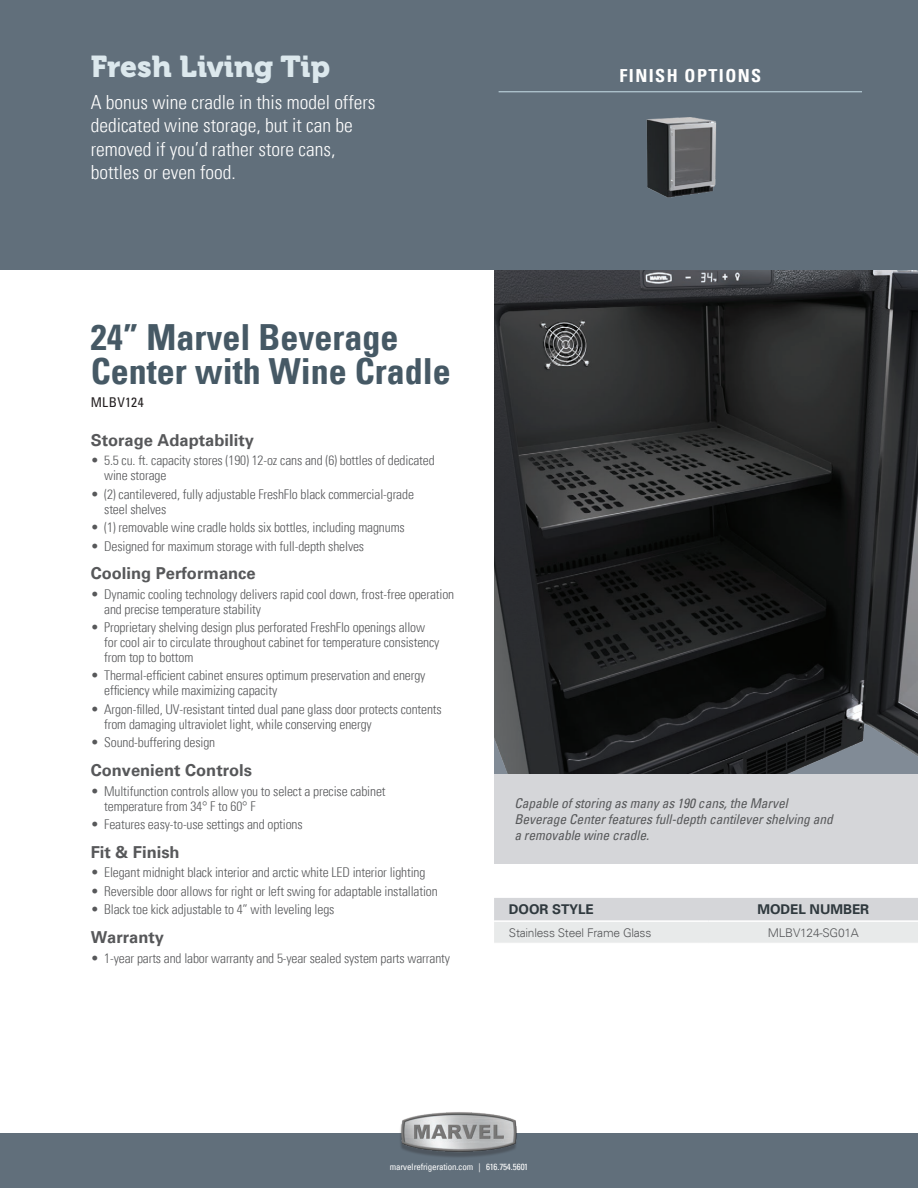
<style>
.page{position:relative;width:918px;height:1188px;background:#fff}
.page>*{position:absolute;margin:0;border:0;box-sizing:border-box;transform-origin:0 0}
.t1{font:700 condensed 36px/34.5px "Univers";color:#465965}
.t2{font:30px "Museo 900";color:#dce8ed}
.t3{font:300 condensed 19.5px/23.4px "Univers";color:#fff}
.t4{font:700 condensed 18px "Univers";letter-spacing:.08em;color:#fff}
.t5{font:700 16.5px "Univers";color:#57585a}
.t6{font:300 condensed 13.5px/15px "Univers";letter-spacing:-.01em;color:#57585a}
.t7{font:italic condensed 13.5px/16.2px "Univers";letter-spacing:-.005em;color:#57585a}
.t8{font:700 13.5px "Univers";letter-spacing:-.005em;color:#2f393e}
.t9{font:condensed 13.5px "Univers";letter-spacing:.025em;color:#231f20}
.t10{font:300 12px "Univers";letter-spacing:-.02em;color:#57585a}
.t11{font:condensed 9px "Univers";letter-spacing:-.02em;color:#fff}
</style>
<div class="page">
<div style="left:0;top:0;width:918px;height:270px;background:#616f7b"></div>
<div style="left:0;top:1133px;width:918px;height:55px;background:#616f7b"></div>
<img style="left:494px;top:270px;width:424px;height:504px">
<img style="left:400px;top:1112px;width:117px;height:45px">
<div style="left:494px;top:774px;width:424px;height:90px;background:#d5d6d9"></div>
<svg style="left:494px;top:898px;width:424px;height:45px;background:#dedfe1"></svg>
<hr style="left:494px;top:920px;width:215px;height:2px;background:#fff">
<hr style="left:709px;top:920px;width:209px;height:2px;background:#fff">
<hr style="left:499px;top:91px;width:363px;height:1px;background:#bdd3dd">
<img style="left:646px;top:117px;width:71px;height:81px">
<h2 class="t2" style="left:91px;top:49px;width:241px">Fresh Living Tip</h2>
<h3 class="t3" style="left:91px;top:92px;width:286px">A bonus wine cradle in this model offers dedicated wine storage, but it can be removed if you’d rather store cans, bottles or even food.</h3>
<h3 class="t4" style="left:620px;top:68px;width:143px">FINISH OPTIONS</h3>
<h1 class="t1" style="left:91px;top:323px;width:362px">24” Marvel Beverage<br>Center with Wine Cradle</h1>
<p class="t9" style="left:91px;top:397px;width:55px">MLBV124</p>
<p class="t5" style="left:91px;top:433px;width:165px">Storage Adaptability</p>
<p class="t6" style="left:104px;top:454px;width:332px;text-indent:-13px">• 5.5 cu. ft. capacity stores (190) 12-oz cans and (6) bottles of dedicated wine storage</p>
<p class="t6" style="left:104px;top:487px;width:311px;text-indent:-13px">• (2) cantilevered, fully adjustable FreshFlo black commercial-grade steel shelves</p>
<p class="t6" style="left:91px;top:521px;width:316px">• (1) removable wine cradle holds six bottles, including magnums</p>
<p class="t6" style="left:91px;top:539px;width:275px">• Designed for maximum storage with full-depth shelves</p>
<p class="t5" style="left:91px;top:567px;width:167px">Cooling Performance</p>
<p class="t6" style="left:104px;top:588px;width:352px;text-indent:-13px">• Dynamic cooling technology delivers rapid cool down, frost-free operation and precise temperature stability</p>
<p class="t6" style="left:104px;top:621px;width:337px;text-indent:-13px">• Proprietary shelving design plus perforated FreshFlo openings allow for cool air to circulate throughout cabinet for temperature consistency from top to bottom</p>
<p class="t6" style="left:104px;top:669px;width:323px;text-indent:-13px">• Thermal-efficient cabinet ensures optimum preservation and energy efficiency while maximizing capacity</p>
<p class="t6" style="left:104px;top:702px;width:339px;text-indent:-13px">• Argon-filled, UV-resistant tinted dual pane glass door protects contents from damaging ultraviolet light, while conserving energy</p>
<p class="t6" style="left:91px;top:736px;width:126px">• Sound-buffering design</p>
<p class="t5" style="left:91px;top:763px;width:163px">Convenient Controls</p>
<p class="t6" style="left:104px;top:784px;width:283px;text-indent:-13px">• Multifunction controls allow you to select a precise cabinet temperature from 34° F to 60° F</p>
<p class="t6" style="left:91px;top:818px;width:214px">• Features easy-to-use settings and options</p>
<p class="t5" style="left:91px;top:845px;width:90px">Fit &amp; Finish</p>
<p class="t6" style="left:91px;top:866px;width:336px">• Elegant midnight black interior and arctic white LED interior lighting</p>
<p class="t6" style="left:91px;top:884px;width:349px">• Reversible door allows for right or left swing for adaptable installation</p>
<p class="t6" style="left:91px;top:903px;width:245px">• Black toe kick adjustable to 4” with leveling legs</p>
<p class="t5" style="left:91px;top:930px;width:75px">Warranty</p>
<p class="t6" style="left:91px;top:951px;width:361px">• 1-year parts and labor warranty and 5-year sealed system parts warranty</p>
<p class="t7" style="left:514px;top:796px;width:320px">Capable of storing as many as 190 cans, the Marvel<br>Beverage Center features full-depth cantilever shelving and a removable wine cradle.</p>
<p class="t8" style="left:509px;top:904px;width:86px">DOOR STYLE</p>
<p class="t8" style="left:757px;top:904px;width:113px">MODEL NUMBER</p>
<p class="t10" style="left:509px;top:927px;width:144px">Stainless Steel Frame Glass</p>
<p class="t10" style="left:768px;top:927px;width:93px">MLBV124-SG01A</p>
<p class="t11" style="left:390px;top:1163px;width:140px">marvelrefrigeration.com | 616.754.5601</p>
</div>
